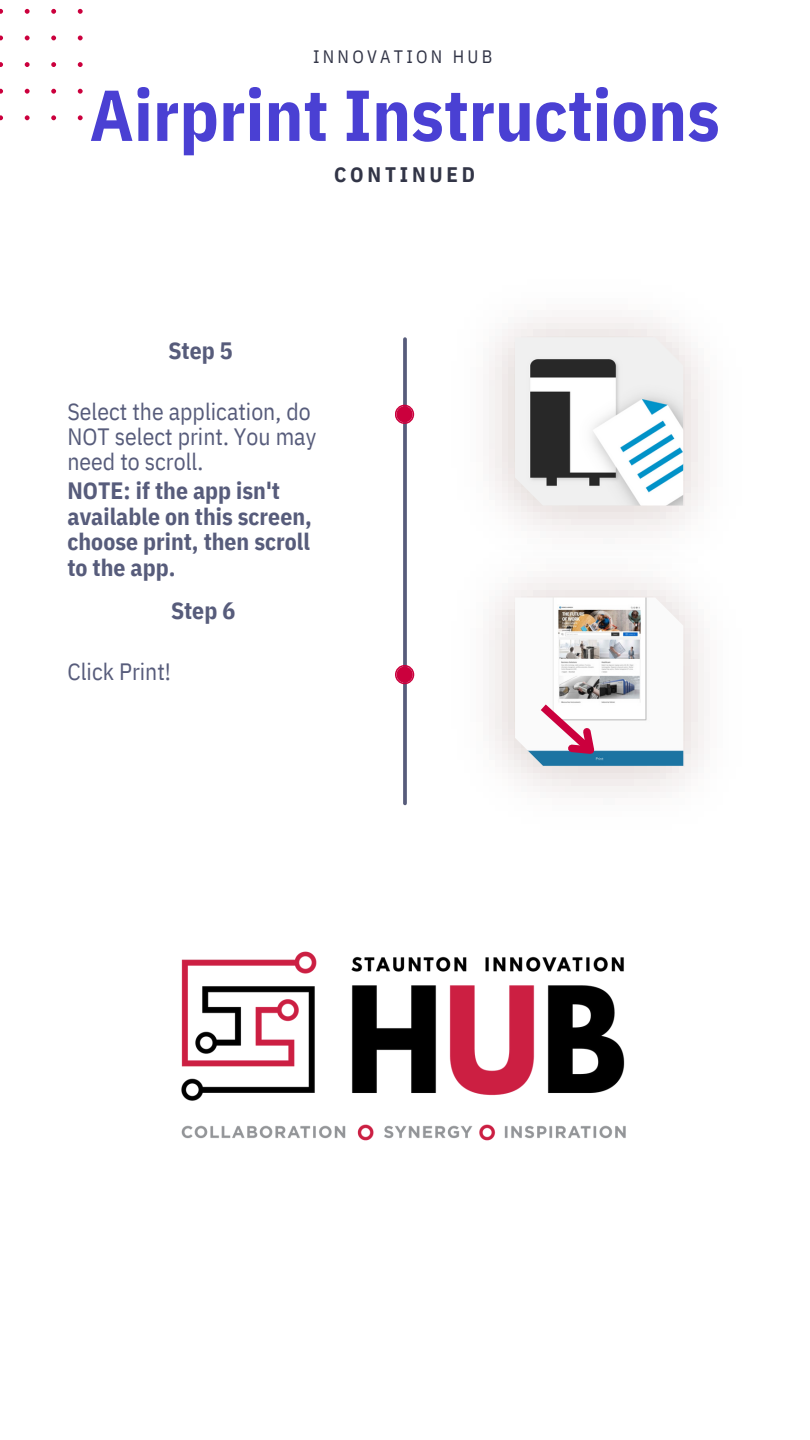
<style>
.page{position:relative;width:810px;height:1440px;background:#fff}
.page>*{position:absolute;margin:0;border:0;box-sizing:border-box;transform-origin:0 0}
.t1{font:700 72px "IBM Plex Sans Cond";color:#4a40d3}
.t2{font:700 23.7px "IBM Plex Sans Cond";color:#575c7b}
.t3{font:700 23.6px/25.5px "IBM Plex Sans Cond";color:#575c7b}
.t4{font:23.6px/24.8px "IBM Plex Sans Cond";color:#575c7b}
.t5{font:700 21px "IBM Plex Sans Cond";letter-spacing:.18em;color:#323547}
.t6{font:18px "IBM Plex Sans Cond";letter-spacing:.18em;color:#323547}
</style>
<div class="page">
<img style="left:515px;top:337px;width:168px;height:169px">
<svg style="left:403px;top:339px;width:4px;height:464px;background:#616582"></svg>
<svg style="left:395px;top:405px;width:19px;height:19px"></svg>
<div style="left:396px;top:406px;width:17px;height:17px;background:#cb003d;border-radius:50%"></div>
<img style="left:515px;top:598px;width:168px;height:168px">
<svg style="left:395px;top:665px;width:19px;height:19px"></svg>
<div style="left:396px;top:666px;width:17px;height:17px;background:#cb003d;border-radius:50%"></div>
<svg style="left:0;top:8px;width:83px;height:112px"></svg>
<svg style="left:533px;top:697px;width:81px;height:78px"></svg>
<img style="left:181px;top:951px;width:445px;height:190px">
<p class="t6" style="left:313px;top:45px;width:181px">INNOVATION HUB</p>
<p class="t1" style="left:89px;top:67px;width:632px">Airprint Instructions</p>
<p class="t5" style="left:334px;top:161px;width:143px">CONTINUED</p>
<p class="t2" style="left:168px;top:335px;width:66px">Step 5</p>
<p class="t4" style="left:67px;top:399px;width:251px">Select the application, do<br>NOT select print. You may need to scroll.</p>
<p class="t3" style="left:67px;top:478px;width:246px">NOTE: if the app isn't available on this screen, choose print, then scroll to the app.</p>
<p class="t2" style="left:171px;top:595px;width:66px">Step 6</p>
<p class="t4" style="left:67px;top:659px;width:105px">Click Print!</p>
</div>
